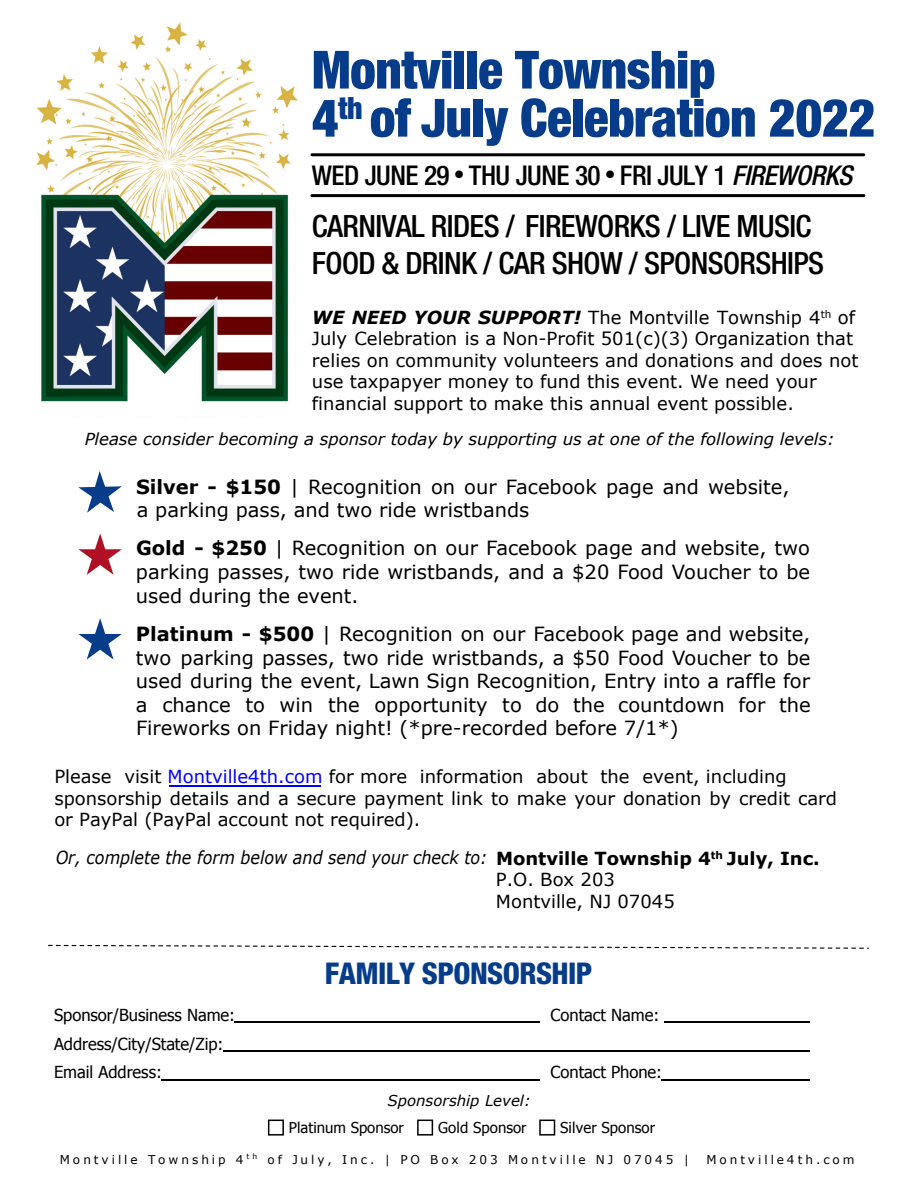
<style>
.page{position:relative;width:918px;height:1188px;background:#fff}
.page>*{position:absolute;margin:0;border:0;box-sizing:border-box;transform-origin:0 0}
.t1{font:900 condensed 52.8px/48.2px "Helvetica Neue LT Std";letter-spacing:-.01em;color:#063c89}
.t2{font:500 condensed 30.75px/36.9px "Helvetica Neue LT Std";letter-spacing:-.02em;color:#000}
.t3{font:800 condensed 30px "Helvetica Neue LT Std";letter-spacing:-.02em;color:#063c89}
.t4{font:500 condensed 27.3px "Helvetica Neue LT Std";letter-spacing:-.02em;color:#000}
.t5{font:19.5px/23.5px "Verdana";color:#000;text-align:justify}
.t6{font:18px/21.6px "Verdana";color:#000}
.t7{font:italic 18px/22px "Verdana";letter-spacing:-.005em;color:#000;scale:.89 1}
.t8{font:16.5px/28.8px "Tahoma";color:#000}
.t9{font:italic 16.5px "Verdana";color:#000}
.t10{font:15px "Tahoma";color:#000}
.t11{font:italic 15px "Verdana";color:#000}
.t12{font:12px "Verdana";letter-spacing:.245em;color:#000}
.s1{font-size:21.6px}
.s2{font-style:italic}
.s3{font-weight:700;font-style:italic}
.s4{font-weight:700}
.s5{color:#00f}
.s6{font-weight:700;font-style:normal}
.s7{font-style:normal}
</style>
<div class="page">
<hr style="left:235px;top:1022px;width:305px;height:1px;background:#000">
<hr style="left:664px;top:1022px;width:146px;height:1px;background:#000">
<hr style="left:223px;top:1051px;width:587px;height:1px;background:#000">
<hr style="left:162px;top:1080px;width:378px;height:1px;background:#000">
<hr style="left:662px;top:1080px;width:148px;height:1px;background:#000">
<svg style="left:48px;top:944px;width:821px;height:5px"></svg>
<hr style="left:312px;top:194px;width:552px;height:3px;background:#000">
<div style="left:268px;top:1120px;width:16px;height:16px;border:2px solid #000"></div>
<div style="left:417px;top:1120px;width:16px;height:16px;border:2px solid #000"></div>
<div style="left:539px;top:1120px;width:16px;height:16px;border:2px solid #000"></div>
<img style="left:36px;top:22px;width:262px;height:380px">
<hr style="left:312px;top:153px;width:552px;height:3px;background:#000">
<hr style="left:169px;top:785px;width:152px;height:1px;background:#00f">
<svg style="left:78px;top:471px;width:44px;height:42px"></svg>
<svg style="left:78px;top:533px;width:44px;height:42px"></svg>
<svg style="left:78px;top:618px;width:44px;height:42px"></svg>
<h1 class="t1" style="left:312px;top:45px;width:565px">Montville Township<br>4<sup>th</sup> of July Celebration 2022</h1>
<h3 class="t4" style="left:312px;top:159px;width:542px">WED JUNE 29 <span class="s1">•</span> THU JUNE 30 <span class="s1">•</span> FRI JULY 1 <span class="s2">FIREWORKS</span></h3>
<h2 class="t2" style="left:312px;top:207px;width:514px">CARNIVAL RIDES / FIREWORKS / LIVE MUSIC<br>FOOD &amp; DRINK / CAR SHOW / SPONSORSHIPS</h2>
<p class="t6" style="left:312px;top:307px;width:548px"><span class="s3">WE NEED YOUR SUPPORT!</span> The Montville Township 4<sup>th</sup> of July Celebration is a Non-Profit 501(c)(3) Organization that relies on community volunteers and donations and does not use taxpapyer money to fund this event. We need your financial support to make this annual event possible.</p>
<p class="t9" style="left:85px;top:428px;width:751px">Please consider becoming a sponsor today by supporting us at one of the following levels:</p>
<p class="t5" style="left:136px;top:475px;width:655px"><span class="s4">Silver - $150</span> | Recognition on our Facebook page and website, a parking pass, and two ride wristbands</p>
<p class="t5" style="left:136px;top:537px;width:676px"><span class="s4">Gold - $250</span> | Recognition on our Facebook page and website, two parking passes, two ride wristbands, and a $20 Food Voucher to be used during the event.</p>
<p class="t5" style="left:136px;top:622px;width:676px"><span class="s4">Platinum - $500</span> | Recognition on our Facebook page and website, two parking passes, two ride wristbands, a $50 Food Voucher to be used during the event, Lawn Sign Recognition, Entry into a raffle for a chance to win the opportunity to do the countdown for the Fireworks on Friday night! (*pre-recorded before 7/1*)</p>
<p class="t6" style="left:54px;top:766px;width:784px">Please visit <span class="s5">Montville4th.com</span> for more information about the event, including sponsorship details and a secure payment link to make your donation by credit card or PayPal (PayPal account not required).</p>
<p class="t7" style="left:496px;top:847px;width:365px;text-indent:-440px">Or, complete the form below and send your check to: <span class="s6">Montville Township 4</span><sup>th</sup> <span class="s6">July, Inc.<br></span><span class="s7">P.O. Box 203<br>Montville, NJ 07045</span></p>
<h3 class="t3" style="left:325px;top:955px;width:269px">FAMILY SPONSORSHIP</h3>
<p class="t8" style="left:54px;top:999px;width:183px">Sponsor/Business Name:</p>
<p class="t8" style="left:551px;top:999px;width:110px">Contact Name:</p>
<p class="t8" style="left:54px;top:1028px;width:171px">Address/City/State/Zip:<br>Email Address:</p>
<p class="t8" style="left:551px;top:1057px;width:113px">Contact Phone:</p>
<p class="t11" style="left:388px;top:1091px;width:145px">Sponsorship Level:</p>
<p class="t10" style="left:289px;top:1117px;width:116px">Platinum Sponsor</p>
<p class="t10" style="left:438px;top:1117px;width:90px">Gold Sponsor</p>
<p class="t10" style="left:560px;top:1117px;width:96px">Silver Sponsor</p>
<p class="t12" style="left:60px;top:1152px;width:631px">Montville Township 4 <sup>t</sup> <sup>h</sup> of July, Inc. | PO Box 203 Montville NJ 07045 |</p>
<p class="t12" style="left:706px;top:1152px;width:150px">Montville4th.com</p>
</div>
